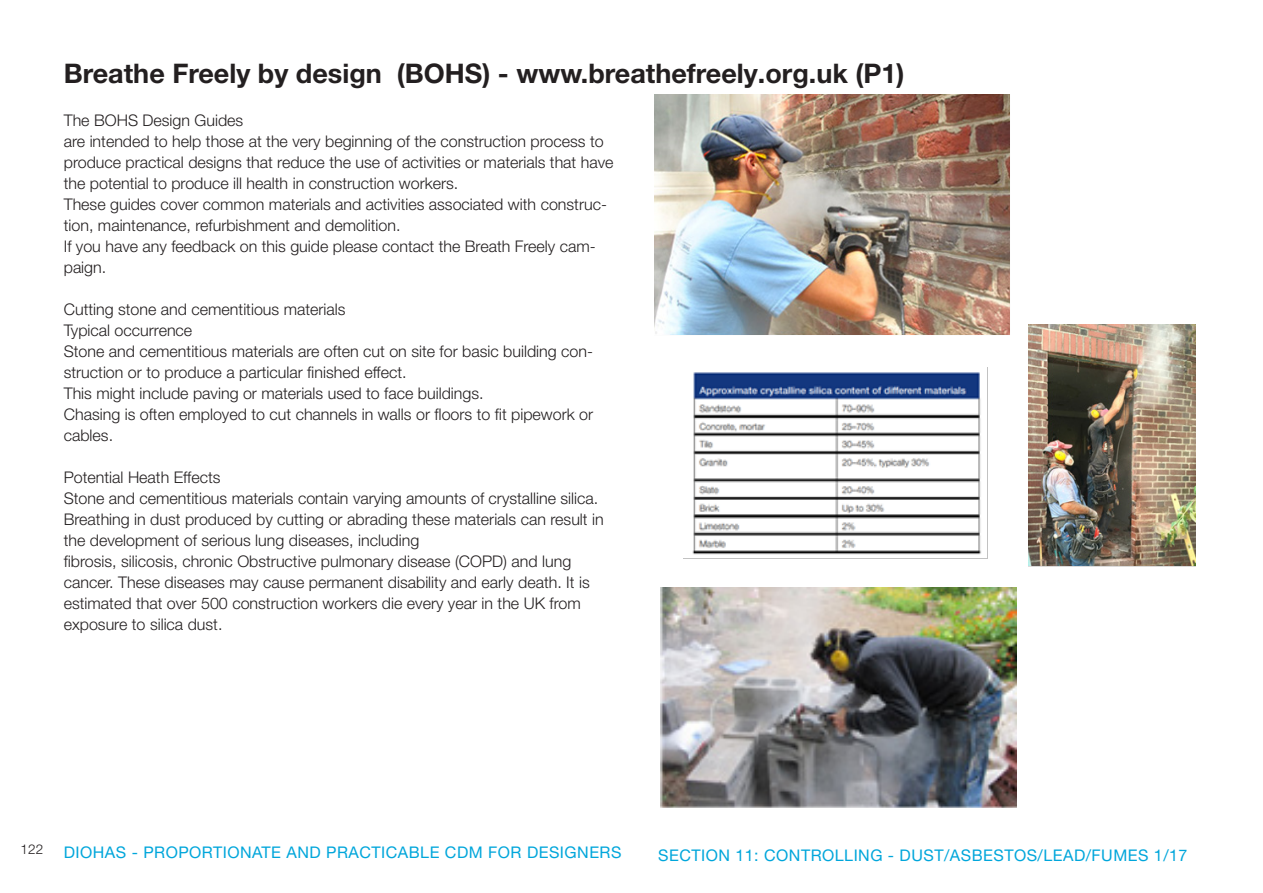
<style>
.page{position:relative;width:1263px;height:893px;background:#fff}
.page>*{position:absolute;margin:0;border:0;box-sizing:border-box;transform-origin:0 0}
.t1{font:700 27px "Helvetica Neue LT Pro";color:#231f20}
.t2{font:300 16.05px/21px "Helvetica Neue LT Pro";color:#231f20}
.Text_Medium_Heading{font:16.05px "Helvetica Neue LT Pro";letter-spacing:.03em;color:#00a6db}
.t3{font:300 13.5px "Helvetica Neue LT Pro";color:#231f20}
</style>
<div class="page">
<img style="left:655px;top:95px;width:355px;height:240px">
<img style="left:1029px;top:325px;width:167px;height:241px">
<img style="left:683px;top:367px;width:305px;height:192px">
<img style="left:660px;top:588px;width:356px;height:220px">
<p class="t1" style="left:64px;top:57px;width:842px">Breathe Freely by design (BOHS) - www.breathefreely.org.uk (P1)</p>
<p class="t2" style="left:64px;top:110px;width:181px">The BOHS Design Guides</p>
<p class="t2" style="left:64px;top:131px;width:551px">are intended to help those at the very beginning of the construction process to produce practical designs that reduce the use of activities or materials that have the potential to produce ill health in construction workers.</p>
<p class="t2" style="left:64px;top:194px;width:545px">These guides cover common materials and activities associated with construc&shy;tion, maintenance, refurbishment and demolition.</p>
<p class="t2" style="left:64px;top:236px;width:533px">If you have any feedback on this guide please contact the Breath Freely cam&shy;paign.</p>
<p class="t2" style="left:64px;top:299px;width:283px">Cutting stone and cementitious materials</p>
<p class="t2" style="left:64px;top:320px;width:130px">Typical occurrence</p>
<p class="t2" style="left:64px;top:341px;width:531px">Stone and cementitious materials are often cut on site for basic building con&shy;struction or to produce a particular finished effect.</p>
<p class="t2" style="left:64px;top:383px;width:421px">This might include paving or materials used to face buildings.</p>
<p class="t2" style="left:64px;top:404px;width:531px">Chasing is often employed to cut channels in walls or floors to fit pipework or cables.</p>
<p class="t2" style="left:64px;top:467px;width:158px">Potential Heath Effects</p>
<p class="t2" style="left:64px;top:488px;width:541px">Stone and cementitious materials contain varying amounts of crystalline silica.<br>Breathing in dust produced by cutting or abrading these materials can result in the development of serious lung diseases, including</p>
<p class="t2" style="left:64px;top:551px;width:527px">fibrosis, silicosis, chronic Obstructive pulmonary disease (COPD) and lung cancer. These diseases may cause permanent disability and early death. It is estimated that over 500 construction workers die every year in the UK from exposure to silica dust.</p>
<p class="t3" style="left:20px;top:841px;width:24px">122</p>
<p class="Text_Medium_Heading" style="left:64px;top:842px;width:559px">DIOHAS - PROPORTIONATE AND PRACTICABLE CDM FOR DESIGNERS</p>
<p class="Text_Medium_Heading" style="left:658px;top:845px;width:531px">SECTION 11: CONTROLLING - DUST/ASBESTOS/LEAD/FUMES 1/17</p>
</div>
